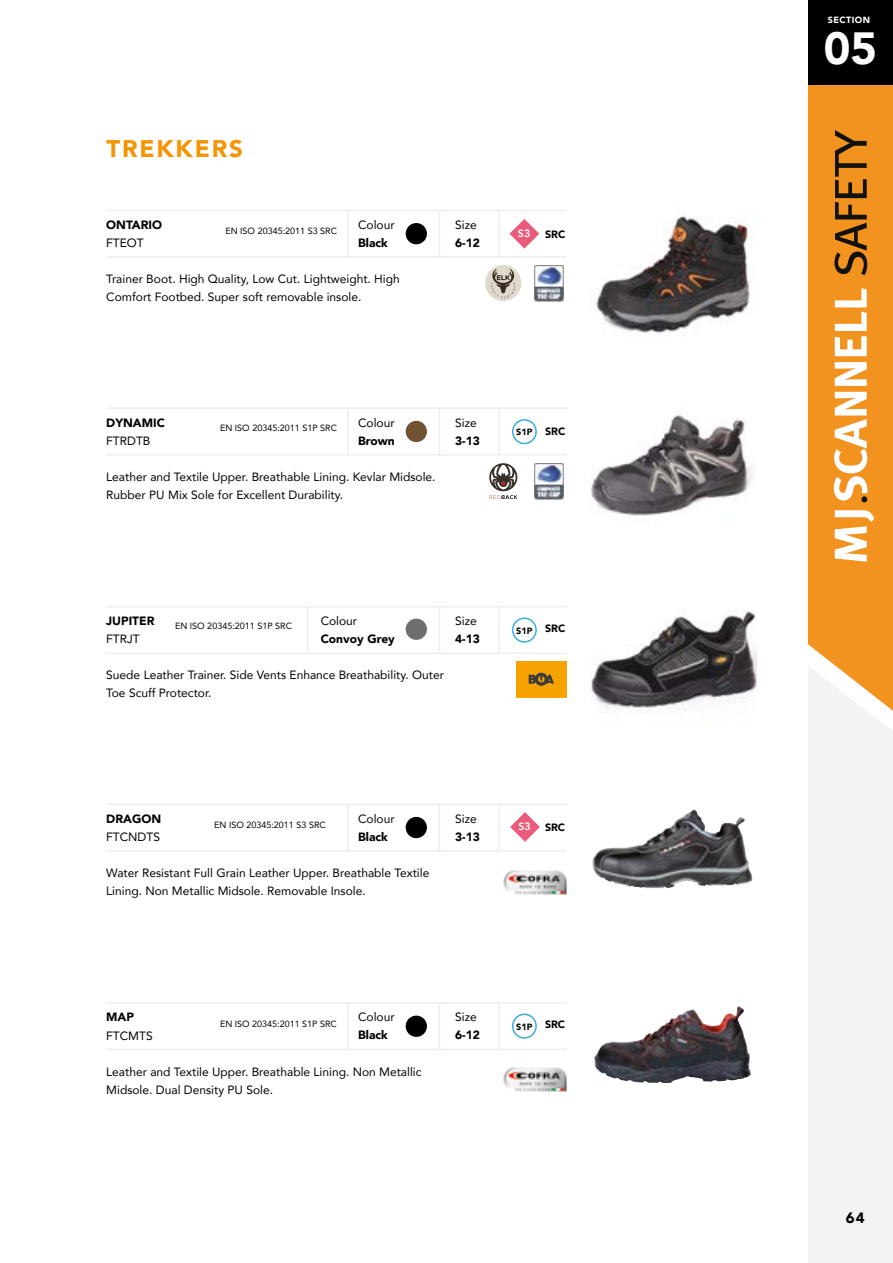
<style>
.page{position:relative;width:893px;height:1263px;background:#fff}
.page>*{position:absolute;margin:0;border:0;box-sizing:border-box;transform-origin:0 0}
.t1{font:900 45px "Avenir";color:#fff}
.t2{font:900 24px "Avenir";letter-spacing:.075em;color:#f49400}
.t3{font:900 15px "Avenir";color:#000}
.t4{font:12px/18px "Avenir";color:#000}
.t5{font:900 12px "Avenir";color:#000}
.t6{font:900 10.65px "Avenir";color:#000}
.t7{font:800 10.65px "Avenir";color:#fff}
.t8{font:9px "Avenir";color:#000}
.t9{font:900 9px "Avenir";color:#000}
.t10{font:900 9px "Avenir";letter-spacing:.05em;color:#fff}
</style>
<div class="page">
<div style="left:808px;top:85px;width:85px;height:581px;background:#f2931f"></div>
<div style="left:808px;top:0;width:85px;height:85px;background:#000"></div>
<div style="left:808px;top:666px;width:85px;height:597px;background:#f3f3f3"></div>
<svg style="left:834px;top:130px;width:33px;height:145px;background:#a56618"></svg>
<svg style="left:835px;top:362px;width:32px;height:24px"></svg>
<svg style="left:835px;top:288px;width:32px;height:68px"></svg>
<svg style="left:835px;top:510px;width:39px;height:52px"></svg>
<svg style="left:834px;top:392px;width:33px;height:110px"></svg>
<hr style="left:106px;top:256px;width:461px;height:2px;background:#ededed">
<hr style="left:107px;top:210px;width:460px;height:1px;background:#ededed">
<hr style="left:106px;top:454px;width:461px;height:1px;background:#ededed">
<hr style="left:107px;top:407px;width:460px;height:2px;background:#ededed">
<hr style="left:106px;top:652px;width:461px;height:2px;background:#ededed">
<hr style="left:107px;top:606px;width:460px;height:1px;background:#ededed">
<hr style="left:106px;top:850px;width:461px;height:2px;background:#ededed">
<hr style="left:107px;top:804px;width:460px;height:1px;background:#ededed">
<hr style="left:106px;top:1049px;width:461px;height:1px;background:#ededed">
<hr style="left:107px;top:1002px;width:460px;height:2px;background:#ededed">
<img style="left:595px;top:216px;width:156px;height:118px">
<img style="left:590px;top:414px;width:163px;height:102px">
<img style="left:591px;top:610px;width:166px;height:103px">
<img style="left:592px;top:810px;width:113px;height:78px">
<img style="left:594px;top:1006px;width:157px;height:77px">
<div style="left:485px;top:265px;width:36px;height:36px;background:#e0dacd;border-radius:50%"></div>
<svg style="left:491px;top:269px;width:24px;height:29px"></svg>
<svg style="left:489px;top:463px;width:28px;height:36px"></svg>
<div style="left:516px;top:661px;width:51px;height:36px;background:#f6a200"></div>
<svg style="left:529px;top:673px;width:25px;height:13px"></svg>
<svg style="left:510px;top:812px;width:30px;height:30px"></svg>
<hr style="left:498px;top:804px;width:2px;height:47px;background:#ededed">
<hr style="left:439px;top:804px;width:1px;height:47px;background:#ededed">
<hr style="left:347px;top:804px;width:2px;height:47px;background:#ededed">
<hr style="left:498px;top:1002px;width:2px;height:47px;background:#ededed">
<hr style="left:439px;top:1002px;width:1px;height:47px;background:#ededed">
<hr style="left:347px;top:1002px;width:2px;height:47px;background:#ededed">
<hr style="left:498px;top:606px;width:2px;height:46px;background:#ededed">
<hr style="left:439px;top:606px;width:1px;height:46px;background:#ededed">
<hr style="left:307px;top:606px;width:1px;height:46px;background:#ededed">
<hr style="left:498px;top:409px;width:2px;height:46px;background:#ededed">
<hr style="left:439px;top:409px;width:1px;height:46px;background:#ededed">
<hr style="left:347px;top:409px;width:2px;height:46px;background:#ededed">
<hr style="left:498px;top:211px;width:2px;height:47px;background:#ededed">
<hr style="left:439px;top:211px;width:1px;height:47px;background:#ededed">
<hr style="left:347px;top:211px;width:2px;height:47px;background:#ededed">
<div style="left:512px;top:419px;width:25px;height:25px;border:2px solid #3bace2;border-radius:50%"></div>
<div style="left:512px;top:617px;width:25px;height:26px;border:2px solid #3bace2;border-radius:50%"></div>
<div style="left:512px;top:1013px;width:25px;height:26px;border:2px solid #3bace2;border-radius:50%"></div>
<div style="left:406px;top:223px;width:21px;height:21px;background:#000;border-radius:50%"></div>
<div style="left:406px;top:421px;width:21px;height:21px;background:#715333;border-radius:50%"></div>
<div style="left:406px;top:817px;width:21px;height:21px;background:#000;border-radius:50%"></div>
<div style="left:406px;top:1015px;width:21px;height:22px;background:#000;border-radius:50%"></div>
<div style="left:406px;top:619px;width:21px;height:21px;background:#706f6f;border-radius:50%"></div>
<img style="left:504px;top:870px;width:63px;height:25px">
<img style="left:504px;top:1067px;width:63px;height:25px">
<svg style="left:510px;top:219px;width:29px;height:30px"></svg>
<img style="left:534px;top:265px;width:30px;height:36px">
<img style="left:534px;top:463px;width:30px;height:36px">
<h2 class="t2" style="left:107px;top:133px;width:138px">TREKKERS</h2>
<p class="t5" style="left:106px;top:217px;width:57px">ONTARIO</p>
<p class="t4" style="left:358px;top:216px;width:38px">Colour</p>
<p class="t5" style="left:358px;top:235px;width:31px">Black</p>
<p class="t8" style="left:225px;top:225px;width:113px">EN ISO 20345:2011 S3 SRC</p>
<p class="t4" style="left:106px;top:234px;width:39px">FTEOT</p>
<p class="t4" style="left:106px;top:270px;width:295px">Trainer Boot. High Quality, Low Cut. Lightweight. High<br>Comfort Footbed. Super soft removable insole.</p>
<p class="t4" style="left:455px;top:216px;width:23px">Size</p>
<p class="t5" style="left:455px;top:235px;width:26px">6-12</p>
<p class="t7" style="left:518px;top:227px;width:14px">S3</p>
<p class="t6" style="left:545px;top:227px;width:22px">SRC</p>
<p class="t4" style="left:358px;top:414px;width:38px">Colour</p>
<p class="t5" style="left:358px;top:433px;width:38px">Brown</p>
<p class="t5" style="left:106px;top:415px;width:60px">DYNAMIC</p>
<p class="t8" style="left:220px;top:422px;width:118px">EN ISO 20345:2011 S1P SRC</p>
<p class="t4" style="left:106px;top:432px;width:46px">FTRDTB</p>
<p class="t4" style="left:106px;top:468px;width:331px">Leather and Textile Upper. Breathable Lining. Kevlar Midsole.<br>Rubber PU Mix Sole for Excellent Durability.</p>
<p class="t4" style="left:455px;top:414px;width:23px">Size</p>
<p class="t5" style="left:455px;top:433px;width:26px">3-13</p>
<p class="t9" style="left:516px;top:426px;width:18px">S1P</p>
<p class="t6" style="left:545px;top:425px;width:22px">SRC</p>
<p class="t4" style="left:321px;top:612px;width:38px">Colour</p>
<p class="t5" style="left:321px;top:631px;width:76px">Convoy Grey</p>
<p class="t4" style="left:455px;top:612px;width:23px">Size</p>
<p class="t5" style="left:455px;top:631px;width:26px">4-13</p>
<p class="t5" style="left:106px;top:613px;width:50px">JUPITER</p>
<p class="t8" style="left:175px;top:620px;width:118px">EN ISO 20345:2011 S1P SRC</p>
<p class="t6" style="left:545px;top:622px;width:22px">SRC</p>
<p class="t9" style="left:516px;top:625px;width:18px">S1P</p>
<p class="t4" style="left:106px;top:631px;width:35px">FTRJT</p>
<p class="t4" style="left:106px;top:667px;width:339px">Suede Leather Trainer. Side Vents Enhance Breathability. Outer<br>Toe Scuff Protector.</p>
<p class="t5" style="left:106px;top:810px;width:56px">DRAGON</p>
<p class="t4" style="left:358px;top:810px;width:38px">Colour</p>
<p class="t5" style="left:358px;top:829px;width:31px">Black</p>
<p class="t8" style="left:214px;top:819px;width:113px">EN ISO 20345:2011 S3 SRC</p>
<p class="t4" style="left:106px;top:828px;width:55px">FTCNDTS</p>
<p class="t4" style="left:106px;top:864px;width:325px">Water Resistant Full Grain Leather Upper. Breathable Textile<br>Lining. Non Metallic Midsole. Removable Insole.</p>
<p class="t4" style="left:455px;top:810px;width:23px">Size</p>
<p class="t5" style="left:455px;top:829px;width:26px">3-13</p>
<p class="t7" style="left:519px;top:820px;width:14px">S3</p>
<p class="t6" style="left:545px;top:820px;width:22px">SRC</p>
<p class="t4" style="left:358px;top:1008px;width:38px">Colour</p>
<p class="t5" style="left:358px;top:1027px;width:31px">Black</p>
<p class="t4" style="left:455px;top:1008px;width:23px">Size</p>
<p class="t5" style="left:455px;top:1027px;width:26px">6-12</p>
<p class="t5" style="left:106px;top:1009px;width:29px">MAP</p>
<p class="t8" style="left:220px;top:1018px;width:118px">EN ISO 20345:2011 S1P SRC</p>
<p class="t6" style="left:545px;top:1018px;width:22px">SRC</p>
<p class="t9" style="left:516px;top:1021px;width:18px">S1P</p>
<p class="t4" style="left:106px;top:1027px;width:48px">FTCMTS</p>
<p class="t4" style="left:106px;top:1063px;width:317px">Leather and Textile Upper. Breathable Lining. Non Metallic<br>Midsole. Dual Density PU Sole.</p>
<p class="t10" style="left:828px;top:14px;width:44px">SECTION</p>
<h1 class="t1" style="left:824px;top:19px;width:55px">05</h1>
<p class="t3" style="left:846px;top:1208px;width:20px">64</p>
</div>
